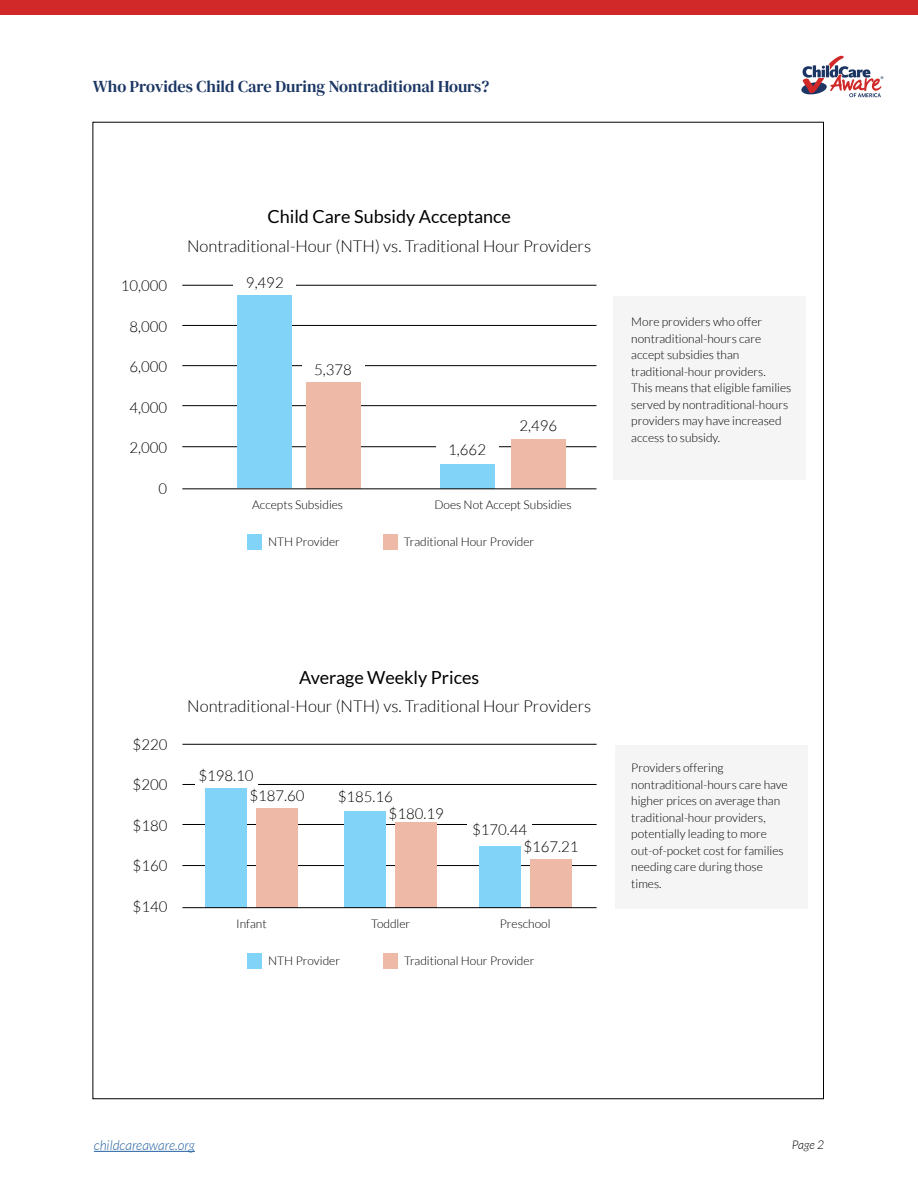
<style>
.page{position:relative;width:918px;height:1188px;background:#fff}
.page>*{position:absolute;margin:0;border:0;box-sizing:border-box;transform-origin:0 0}
.t1{font:18px "Lato";color:#000}
.t2{font:300 16.5px "Lato";color:#000}
.t3{font:16.5px "DM Serif Text";color:#1b3663}
.t4{font:300 15px "Lato";color:#000}
.t5{font:italic 300 13.5px "Lato";color:#215e9e}
.t6{font:300 12px/16.5px "Lato";color:#000}
.t7{font:italic 300 12px "Lato";color:#000}
</style>
<div class="page">
<div style="left:0;top:0;width:918px;height:15px;background:#d12829"></div>
<hr style="left:94px;top:1151px;width:101px;height:1px;background:#215e9e">
<svg style="left:801px;top:56px;width:82px;height:41px"></svg>
<hr style="left:182px;top:405px;width:414px;height:1px;background:#000">
<hr style="left:182px;top:285px;width:414px;height:1px;background:#000">
<hr style="left:182px;top:325px;width:414px;height:1px;background:#000">
<hr style="left:182px;top:446px;width:414px;height:1px;background:#000">
<hr style="left:182px;top:365px;width:414px;height:1px;background:#000">
<div style="left:238px;top:296px;width:54px;height:192px;background:#81d4f7"></div>
<div style="left:234px;top:275px;width:62px;height:15px;background:#fff"></div>
<div style="left:440px;top:464px;width:54px;height:25px;background:#81d4f7"></div>
<div style="left:306px;top:382px;width:54px;height:107px;background:#eebaa7"></div>
<div style="left:511px;top:439px;width:54px;height:49px;background:#eebaa7"></div>
<hr style="left:182px;top:488px;width:414px;height:1px;background:#000">
<div style="left:613px;top:296px;width:193px;height:184px;background:#f5f5f5"></div>
<div style="left:616px;top:746px;width:192px;height:163px;background:#f5f5f5"></div>
<div style="left:302px;top:358px;width:63px;height:15px;background:#fff"></div>
<div style="left:247px;top:535px;width:15px;height:15px;background:#81d4f7"></div>
<div style="left:436px;top:439px;width:63px;height:15px;background:#fff"></div>
<div style="left:383px;top:535px;width:15px;height:15px;background:#eebaa7"></div>
<hr style="left:182px;top:824px;width:415px;height:1px;background:#000">
<hr style="left:182px;top:744px;width:415px;height:1px;background:#000">
<hr style="left:182px;top:865px;width:415px;height:1px;background:#000">
<hr style="left:182px;top:784px;width:415px;height:1px;background:#000">
<div style="left:256px;top:808px;width:42px;height:100px;background:#eebaa7"></div>
<div style="left:530px;top:860px;width:42px;height:48px;background:#eebaa7"></div>
<div style="left:344px;top:811px;width:42px;height:97px;background:#81d4f7"></div>
<div style="left:395px;top:823px;width:42px;height:85px;background:#eebaa7"></div>
<div style="left:479px;top:847px;width:42px;height:61px;background:#81d4f7"></div>
<div style="left:205px;top:788px;width:42px;height:120px;background:#81d4f7"></div>
<hr style="left:182px;top:907px;width:415px;height:1px;background:#000">
<div style="left:195px;top:772px;width:63px;height:15px;background:#fff"></div>
<div style="left:468px;top:817px;width:64px;height:15px;background:#fff"></div>
<div style="left:247px;top:953px;width:15px;height:16px;background:#81d4f7"></div>
<div style="left:383px;top:953px;width:15px;height:16px;background:#eebaa7"></div>
<h2 class="t3" style="left:93px;top:77px;width:398px">Who Provides Child Care During Nontraditional Hours?</h2>
<p class="t4" style="left:121px;top:278px;width:48px">10,000</p>
<p class="t4" style="left:130px;top:318px;width:39px">8,000</p>
<p class="t4" style="left:130px;top:359px;width:39px">6,000</p>
<p class="t4" style="left:130px;top:399px;width:39px">4,000</p>
<p class="t4" style="left:130px;top:440px;width:39px">2,000</p>
<p class="t4" style="left:159px;top:480px;width:10px">0</p>
<h1 class="t1" style="left:267px;top:207px;width:245px">Child Care Subsidy Acceptance</h1>
<h2 class="t2" style="left:187px;top:237px;width:406px">Nontraditional-Hour (NTH) vs. Traditional Hour Providers</h2>
<p class="t4" style="left:246px;top:275px;width:39px">9,492</p>
<p class="t4" style="left:314px;top:362px;width:39px">5,378</p>
<p class="t4" style="left:448px;top:442px;width:39px">1,662</p>
<p class="t4" style="left:519px;top:417px;width:39px">2,496</p>
<p class="t6" style="left:252px;top:496px;width:92px">Accepts Subsidies</p>
<p class="t6" style="left:434px;top:496px;width:139px">Does Not Accept Subsidies</p>
<p class="t6" style="left:268px;top:534px;width:73px">NTH Provider</p>
<p class="t6" style="left:404px;top:534px;width:132px">Traditional Hour Provider</p>
<p class="t6" style="left:631px;top:314px;width:162px">More providers who offer nontraditional-hours care accept subsidies than traditional-hour providers.<br>This means that eligible families served by nontraditional-hours providers may have increased access to subsidy.</p>
<p class="t4" style="left:133px;top:736px;width:36px">$220</p>
<p class="t4" style="left:133px;top:777px;width:36px">$200</p>
<p class="t4" style="left:133px;top:817px;width:36px">$180</p>
<p class="t4" style="left:133px;top:858px;width:36px">$160</p>
<p class="t4" style="left:133px;top:898px;width:36px">$140</p>
<h1 class="t1" style="left:299px;top:667px;width:182px">Average Weekly Prices</h1>
<h2 class="t2" style="left:187px;top:698px;width:406px">Nontraditional-Hour (NTH) vs. Traditional Hour Providers</h2>
<p class="t4" style="left:198px;top:768px;width:57px">$198.10</p>
<p class="t4" style="left:249px;top:787px;width:57px">$187.60</p>
<p class="t6" style="left:236px;top:915px;width:32px">Infant</p>
<p class="t4" style="left:338px;top:788px;width:57px">$185.16</p>
<p class="t4" style="left:389px;top:805px;width:57px">$180.19</p>
<p class="t6" style="left:371px;top:915px;width:41px">Toddler</p>
<p class="t4" style="left:472px;top:822px;width:57px">$170.44</p>
<p class="t4" style="left:523px;top:839px;width:57px">$167.21</p>
<p class="t6" style="left:500px;top:915px;width:52px">Preschool</p>
<p class="t6" style="left:268px;top:953px;width:73px">NTH Provider</p>
<p class="t6" style="left:404px;top:953px;width:132px">Traditional Hour Provider</p>
<p class="t6" style="left:631px;top:760px;width:158px">Providers offering nontraditional-hours care have higher prices on average than traditional-hour providers, potentially leading to more out-of-pocket cost for families needing care during those times.</p>
<p class="t5" style="left:94px;top:1138px;width:103px">childcareaware.org</p>
<p class="t7" style="left:792px;top:1138px;width:34px">Page 2</p>
</div>
